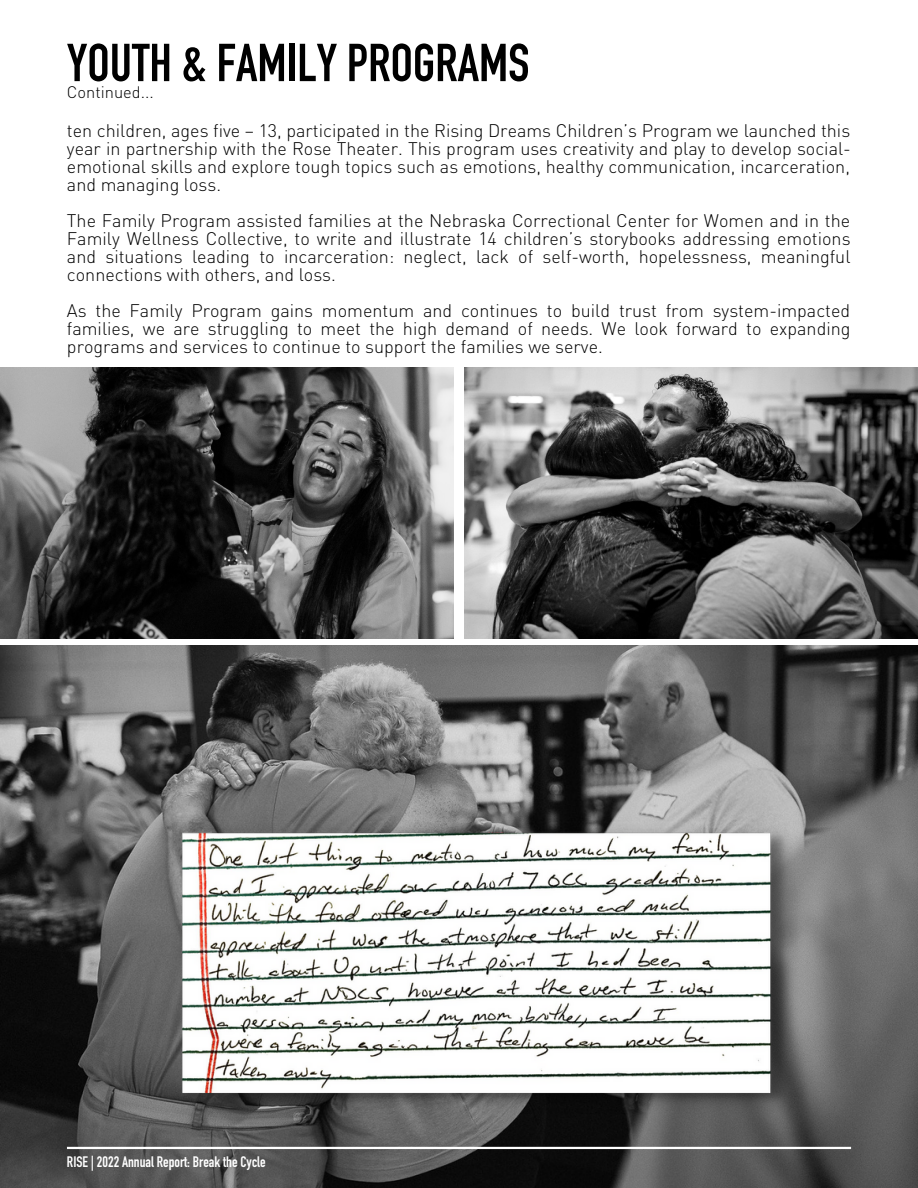
<style>
.page{position:relative;width:918px;height:1188px;background:#fff}
.page>*{position:absolute;margin:0;border:0;box-sizing:border-box;transform-origin:0 0}
.t1{font:52.5px "DIN Engschrift Std";color:#000}
.t2{font:300 18px/18px "DIN";color:#000;text-align:justify}
.t3{font:300 16.5px "DIN";color:#000}
.t4{font:15px "DIN Engschrift Std";color:#fff}
</style>
<div class="page">
<img style="left:0;top:367px;width:453px;height:271px">
<img style="left:465px;top:367px;width:453px;height:271px">
<img style="left:0;top:645px;width:918px;height:543px">
<hr style="left:67px;top:1147px;width:784px;height:2px;background:#fff">
<img style="left:176px;top:821px;width:623px;height:295px">
<p class="t1" style="left:67px;top:44px;width:464px">YOUTH &amp; FAMILY PROGRAMS</p>
<p class="t3" style="left:67px;top:82px;width:88px">Continued...</p>
<p class="t2" style="left:67px;top:121px;width:786px">ten children, ages five – 13, participated in the Rising Dreams Children’s Program we launched this year in partnership with the Rose Theater. This program uses creativity and play to develop social&shy;emotional skills and explore tough topics such as emotions, healthy communication, incarceration, and managing loss.</p>
<p class="t2" style="left:67px;top:211px;width:785px">The Family Program assisted families at the Nebraska Correctional Center for Women and in the Family Wellness Collective, to write and illustrate 14 children’s storybooks addressing emotions and situations leading to incarceration: neglect, lack of self-worth, hopelessness, meaningful connections with others, and loss.</p>
<p class="t2" style="left:67px;top:301px;width:785px">As the Family Program gains momentum and continues to build trust from system-impacted families, we are struggling to meet the high demand of needs. We look forward to expanding programs and services to continue to support the families we serve.</p>
<p class="t4" style="left:67px;top:1156px;width:200px">RISE | 2022 Annual Report: Break the Cycle</p>
</div>
